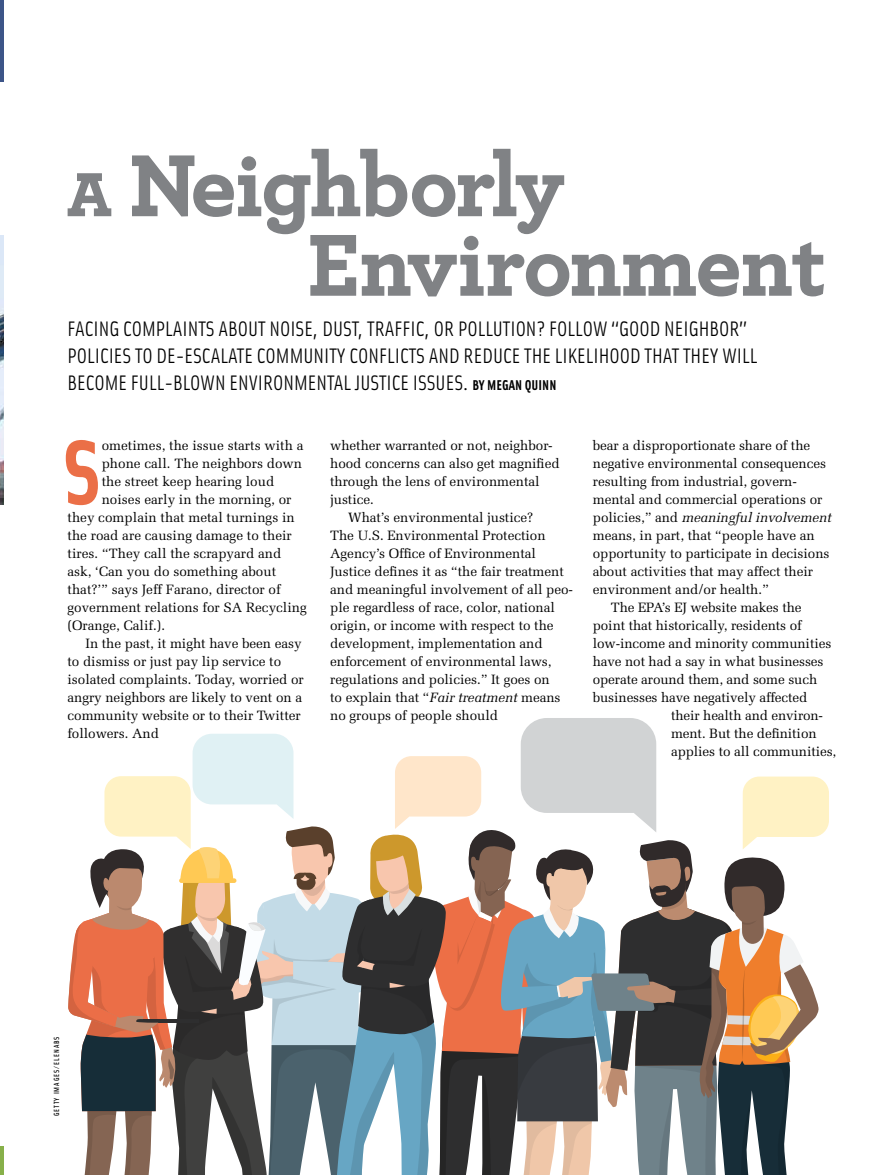
<style>
.page{position:relative;width:878px;height:1175px;background:#fff}
.page>*{position:absolute;margin:0;border:0;box-sizing:border-box;transform-origin:0 0}
.t1{font:91.8px "Solex Bold Lining";color:#eb6f47}
.t2{font:21px/27px "Solex Regular Lining";color:#000}
.t3{font:13.5px "Melior";letter-spacing:-.005em;color:#000}
.t4{font:italic 13.5px "Melior";letter-spacing:-.005em;color:#000}
.t5{font:7.5px "Solex Medium Lining";letter-spacing:.13em;color:#000}
.s1{font-family:"Solex Bold Lining";font-size:14.25px}
.s2{font-style:italic}
.s3{font-style:normal}
</style>
<div class="page">
<svg style="left:310px;top:235px;width:514px;height:62px"></svg>
<svg style="left:67px;top:148px;width:498px;height:87px"></svg>
<svg style="left:68px;top:718px;width:761px;height:456px"></svg>
<img style="left:0;top:236px;width:3px;height:269px">
<hr style="left:0;top:0;width:3px;height:82px;background:#3d5588">
<hr style="left:0;top:1146px;width:3px;height:28px;background:#87b04a">
<p class="t2" style="left:68px;top:314px;width:691px">FACING COMPLAINTS ABOUT NOISE, DUST, TRAFFIC, OR POLLUTION? FOLLOW “GOOD NEIGHBOR”<br>POLICIES TO DE-ESCALATE COMMUNITY CONFLICTS AND REDUCE THE LIKELIHOOD THAT THEY WILL<br>BECOME FULL-BLOWN ENVIRONMENTAL JUSTICE ISSUES. <span class="s1">BY MEGAN QUINN</span></p>
<h1 class="t1" style="left:62px;top:412px;width:41px">S</h1>
<p class="t3" style="left:102px;top:437px;width:203px">ometimes, the issue starts with a</p>
<p class="t3" style="left:102px;top:455px;width:202px">phone call. The neighbors down</p>
<p class="t3" style="left:102px;top:473px;width:174px">the street keep hearing loud</p>
<p class="t3" style="left:102px;top:491px;width:191px">noises early in the morning, or</p>
<p class="t3" style="left:68px;top:509px;width:229px">they complain that metal turnings in</p>
<p class="t3" style="left:68px;top:527px;width:226px">the road are causing damage to their</p>
<p class="t3" style="left:68px;top:545px;width:215px">tires. “They call the scrapyard and</p>
<p class="t3" style="left:68px;top:563px;width:210px">ask, ‘Can you do something about</p>
<p class="t3" style="left:68px;top:581px;width:214px">that?’” says Jeff Farano, director of</p>
<p class="t3" style="left:68px;top:599px;width:241px">government relations for SA Recycling</p>
<p class="t3" style="left:68px;top:617px;width:99px">(Orange, Calif.).</p>
<p class="t3" style="left:86px;top:635px;width:217px">In the past, it might have been easy</p>
<p class="t3" style="left:68px;top:653px;width:215px">to dismiss or just pay lip service to</p>
<p class="t3" style="left:68px;top:671px;width:238px">isolated complaints. Today, worried or</p>
<p class="t3" style="left:68px;top:689px;width:236px">angry neighbors are likely to vent on a</p>
<p class="t3" style="left:68px;top:707px;width:235px">community website or to their Twitter</p>
<p class="t3" style="left:68px;top:725px;width:93px">followers. And</p>
<p class="t3" style="left:330px;top:437px;width:224px">whether warranted or not, neighbor-</p>
<p class="t3" style="left:330px;top:455px;width:231px">hood concerns can also get magnified</p>
<p class="t3" style="left:330px;top:473px;width:211px">through the lens of environmental</p>
<p class="t3" style="left:330px;top:491px;width:45px">justice.</p>
<p class="t3" style="left:348px;top:509px;width:186px">What’s environmental justice?</p>
<p class="t3" style="left:330px;top:527px;width:217px">The U.S. Environmental Protection</p>
<p class="t3" style="left:330px;top:545px;width:207px">Agency’s Office of Environmental</p>
<p class="t3" style="left:330px;top:563px;width:235px">Justice defines it as “the fair treatment</p>
<p class="t3" style="left:330px;top:581px;width:244px">and meaningful involvement of all peo-</p>
<p class="t3" style="left:330px;top:599px;width:226px">ple regardless of race, color, national</p>
<p class="t3" style="left:330px;top:617px;width:225px">origin, or income with respect to the</p>
<p class="t3" style="left:330px;top:635px;width:214px">development, implementation and</p>
<p class="t3" style="left:330px;top:653px;width:223px">enforcement of environmental laws,</p>
<p class="t3" style="left:330px;top:671px;width:221px">regulations and policies.” It goes on</p>
<p class="t3" style="left:330px;top:689px;width:232px">to explain that “<span class="s2">Fair treatment</span> means</p>
<p class="t3" style="left:330px;top:707px;width:169px">no groups of people should</p>
<p class="t3" style="left:592px;top:437px;width:219px">bear a disproportionate share of the</p>
<p class="t3" style="left:592px;top:455px;width:235px">negative environmental consequences</p>
<p class="t3" style="left:592px;top:473px;width:205px">resulting from industrial, govern-</p>
<p class="t3" style="left:592px;top:491px;width:231px">mental and commercial operations or</p>
<p class="t4" style="left:592px;top:509px;width:240px"><span class="s3">policies,” and</span> meaningful involvement</p>
<p class="t3" style="left:592px;top:527px;width:223px">means, in part, that “people have an</p>
<p class="t3" style="left:592px;top:545px;width:238px">opportunity to participate in decisions</p>
<p class="t3" style="left:592px;top:563px;width:222px">about activities that may affect their</p>
<p class="t3" style="left:592px;top:581px;width:177px">environment and/or health.”</p>
<p class="t3" style="left:611px;top:599px;width:192px">The EPA’s EJ website makes the</p>
<p class="t3" style="left:592px;top:617px;width:210px">point that historically, residents of</p>
<p class="t3" style="left:592px;top:635px;width:240px">low-income and minority communities</p>
<p class="t3" style="left:592px;top:653px;width:232px">have not had a say in what businesses</p>
<p class="t3" style="left:592px;top:671px;width:226px">operate around them, and some such</p>
<p class="t3" style="left:592px;top:689px;width:216px">businesses have negatively affected</p>
<p class="t3" style="left:671px;top:707px;width:153px">their health and environ-</p>
<p class="t3" style="left:671px;top:725px;width:147px">ment. But the definition</p>
<p class="t3" style="left:671px;top:743px;width:167px">applies to all communities,</p>
<p class="t5" style="left:52px;top:1116px;width:82px;rotate:-90deg">GETTY IMAGES/ELENABS</p>
</div>
